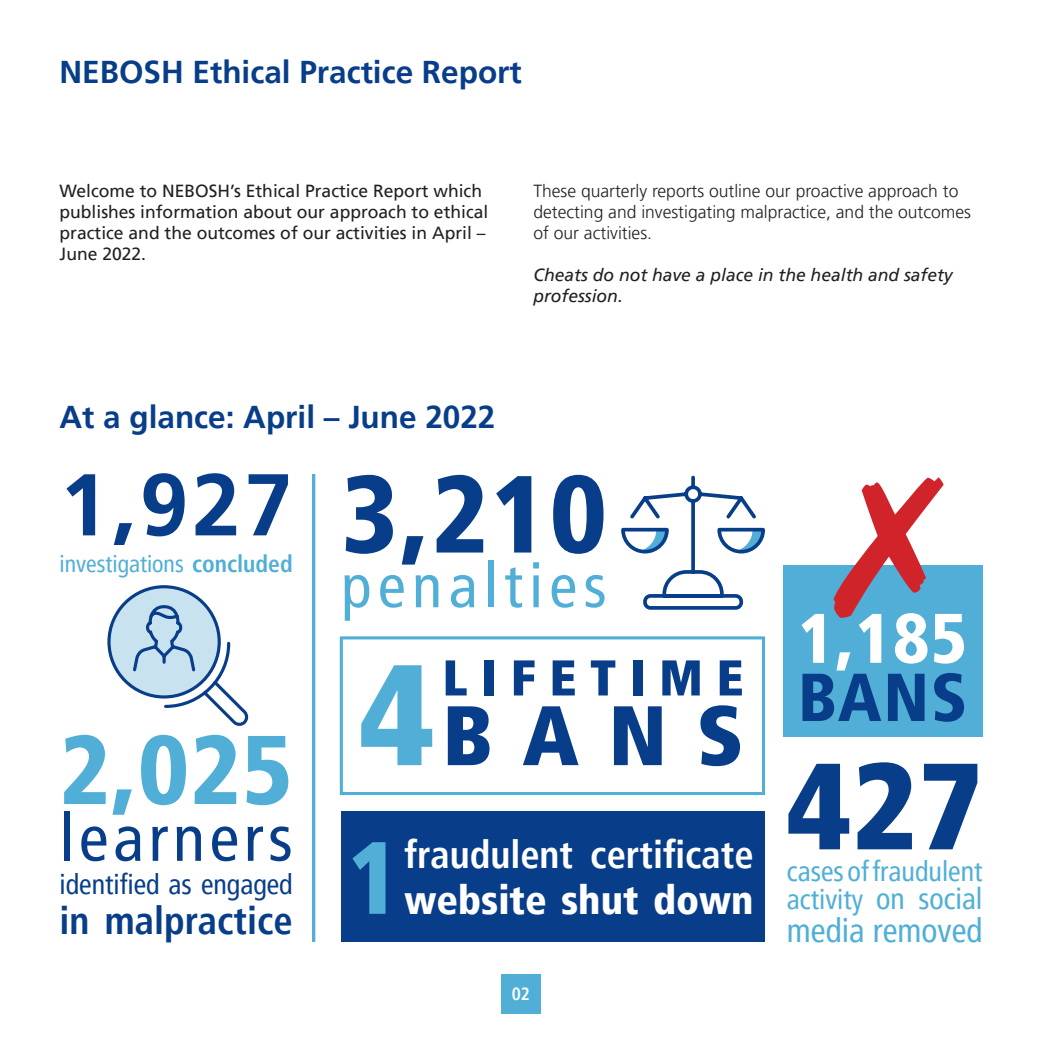
<style>
.page{position:relative;width:1042px;height:1042px;background:#fff}
.page>*{position:absolute;margin:0;border:0;box-sizing:border-box;transform-origin:0 0}
.t1{font:900 condensed 142.97px "Frutiger LT Pro";color:#51afd7}
.t2{font:900 condensed 122.5px "Frutiger LT Pro";color:#083e89}
.t3{font:900 condensed 109.38px "Frutiger LT Pro";color:#083e89}
.t4{font:900 condensed 102.55px "Frutiger LT Pro";color:#51afd7}
.t5{font:900 condensed 97.48px "Frutiger LT Pro";color:#51afd7}
.t6{font:700 87.5px "Frutiger LT Pro";color:#083e89}
.t7{font:900 condensed 84.17px "Frutiger LT Pro";color:#083e89}
.t8{font:900 condensed 70px "Frutiger LT Pro";color:#fff}
.t9{font:900 condensed 67.73px "Frutiger LT Pro";color:#083e89}
.t10{font:condensed 66.5px "Frutiger LT Pro";letter-spacing:.07em;color:#083e89}
.t11{font:condensed 62.48px "Frutiger LT Pro";letter-spacing:.1em;color:#51afd7}
.t12{font:900 condensed 50.23px "Frutiger LT Pro";letter-spacing:.27em;color:#083e89}
.t13{font:900 condensed 40.25px "Frutiger LT Pro";color:#fff}
.t14{font:700 condensed 38.5px "Frutiger LT Pro";color:#fff}
.t15{font:700 condensed 38.5px "Frutiger LT Pro";color:#083e89}
.t16{font:condensed 33.25px "Frutiger LT Pro";color:#51afd7}
.t17{font:700 31.5px "Frutiger LT Pro";color:#083e89}
.t18{font:condensed 28px/28px "Frutiger LT Pro";color:#51afd7}
.t19{font:condensed 28px "Frutiger LT Pro";color:#083e89}
.t20{font:condensed 23.62px "Frutiger LT Pro";color:#51afd7}
.t21{font:17.5px/21px "Frutiger LT Pro";color:#231f20}
.t22{font:300 17.5px/21px "Frutiger LT Pro";color:#231f20}
.t23{font:italic 17.5px/21px "Frutiger LT Pro";color:#231f20}
.t24{font:700 condensed 17.5px "Frutiger LT Pro";color:#fff}
.s1{font-weight:700}
.s2{font-size:29.75px}
</style>
<div class="page">
<div style="left:501px;top:974px;width:40px;height:39px;background:#51afd7"></div>
<svg style="left:107px;top:585px;width:142px;height:141px"></svg>
<hr style="left:312px;top:474px;width:3px;height:468px;background:#51afd7">
<svg style="left:621px;top:475px;width:144px;height:135px"></svg>
<div style="left:783px;top:565px;width:199px;height:171px;background:#51afd7"></div>
<div style="left:341px;top:811px;width:423px;height:131px;background:#083e89"></div>
<div style="left:340px;top:636px;width:425px;height:159px;border:3px solid #51afd7"></div>
<h3 class="t17" style="left:60px;top:53px;width:464px">NEBOSH Ethical Practice Report</h3>
<p class="t21" style="left:60px;top:180px;width:430px">Welcome to NEBOSH’s Ethical Practice Report which publishes information about our approach to ethical practice and the outcomes of our activities in April – June 2022.</p>
<p class="t22" style="left:533px;top:180px;width:439px">These quarterly reports outline our proactive approach to detecting and investigating malpractice, and the outcomes of our activities.</p>
<p class="t23" style="left:533px;top:264px;width:421px">Cheats do not have a place in the health and safety profession.</p>
<h3 class="t17" style="left:59px;top:398px;width:437px">At a glance: April – June 2022</h3>
<h3 class="t6" style="left:60px;top:453px;width:235px">1,927</h3>
<h3 class="t20" style="left:60px;top:550px;width:235px">investigations <span class="s1">concluded</span></h3>
<h3 class="t5" style="left:60px;top:711px;width:235px">2,025</h3>
<h3 class="t10" style="left:60px;top:799px;width:235px">learners</h3>
<h3 class="t19" style="left:60px;top:868px;width:235px">identified as engaged</h3>
<h3 class="t15" style="left:60px;top:898px;width:235px">in malpractice</h3>
<h3 class="t3" style="left:341px;top:449px;width:267px">3,210</h3>
<h3 class="t11" style="left:341px;top:549px;width:267px">penalties</h3>
<h1 class="t1" style="left:359px;top:628px;width:76px">4</h1>
<h3 class="t12" style="left:442px;top:647px;width:302px">LIFETIME</h3>
<h3 class="t7" style="left:442px;top:684px;width:303px">BANS</h3>
<h3 class="t4" style="left:347px;top:816px;width:55px">1</h3>
<h3 class="t14" style="left:404px;top:832px;width:351px">fraudulent certificate</h3>
<h3 class="t13" style="left:404px;top:875px;width:351px">website shut down</h3>
<p class="t24" style="left:512px;top:984px;width:20px">02</p>
<h3 class="t8" style="left:798px;top:596px;width:171px">1,185</h3>
<h3 class="t9" style="left:798px;top:657px;width:171px">BANS</h3>
<h2 class="t2" style="left:787px;top:732px;width:197px">427</h2>
<h3 class="t18" style="left:787px;top:857px;width:197px">cases of fraudulent activity <span class="s2">on social</span></h3>
<h3 class="t16" style="left:787px;top:911px;width:197px">media removed</h3>
</div>
